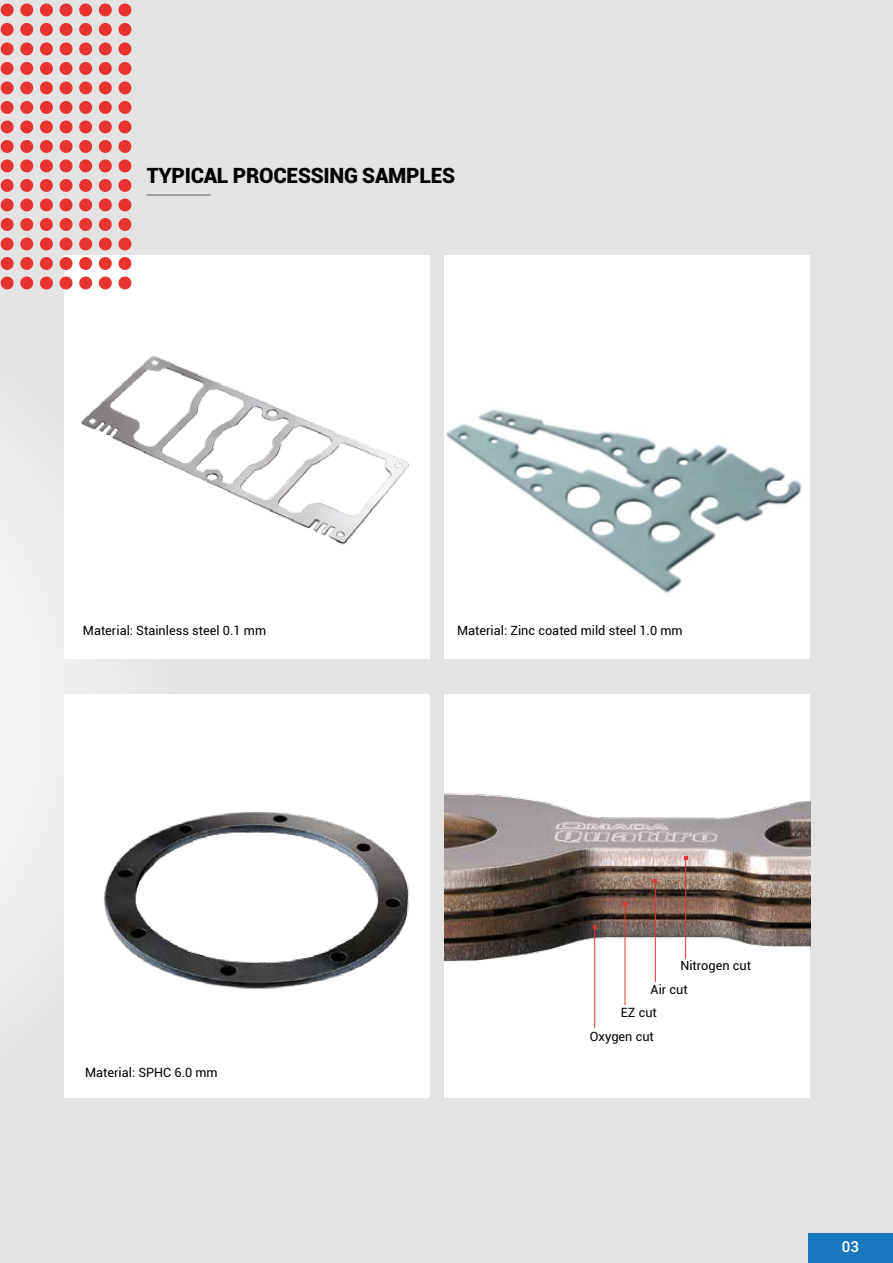
<style>
.page{position:relative;width:893px;height:1263px;background:#e3e3e3}
.page>*{position:absolute;margin:0;border:0;box-sizing:border-box;transform-origin:0 0}
.t1{font:900 21px "Roboto";letter-spacing:-.01em;color:#000}
.t2{font:500 15px "Roboto";color:#fff}
.t3{font:12.75px "Roboto";color:#000}
</style>
<div class="page">
<svg style="left:0;top:281px;width:85px;height:659px"></svg>
<div style="left:808px;top:1233px;width:85px;height:30px;background:#1877bd"></div>
<div style="left:444px;top:255px;width:366px;height:404px;background:#fff"></div>
<img style="left:446px;top:409px;width:356px;height:184px">
<div style="left:64px;top:694px;width:365px;height:404px;background:#fff"></div>
<div style="left:444px;top:694px;width:366px;height:404px;background:#fff"></div>
<div style="left:64px;top:255px;width:365px;height:404px;background:#fff"></div>
<svg style="left:1px;top:3px;width:130px;height:297px"></svg>
<hr style="left:147px;top:195px;width:63px;height:1px;background:#646363">
<img style="left:81px;top:356px;width:328px;height:189px">
<img style="left:103px;top:812px;width:307px;height:177px">
<img style="left:444px;top:793px;width:366px;height:219px">
<hr style="left:685px;top:858px;width:1px;height:101px;background:#e73431">
<hr style="left:655px;top:881px;width:1px;height:101px;background:#e73431">
<hr style="left:625px;top:904px;width:1px;height:101px;background:#e73431">
<hr style="left:594px;top:927px;width:1px;height:101px;background:#e73431">
<h1 class="t1" style="left:147px;top:161px;width:310px">TYPICAL PROCESSING SAMPLES</h1>
<p class="t3" style="left:83px;top:621px;width:185px">Material: Stainless steel 0.1 mm</p>
<p class="t3" style="left:457px;top:621px;width:227px">Material: Zinc coated mild steel 1.0 mm</p>
<p class="t3" style="left:85px;top:1063px;width:134px">Material: SPHC 6.0 mm</p>
<p class="t3" style="left:680px;top:957px;width:72px">Nitrogen cut</p>
<p class="t3" style="left:651px;top:980px;width:39px">Air cut</p>
<p class="t3" style="left:621px;top:1004px;width:38px">EZ cut</p>
<p class="t3" style="left:590px;top:1027px;width:65px">Oxygen cut</p>
<p class="t2" style="left:842px;top:1236px;width:19px">03</p>
</div>
